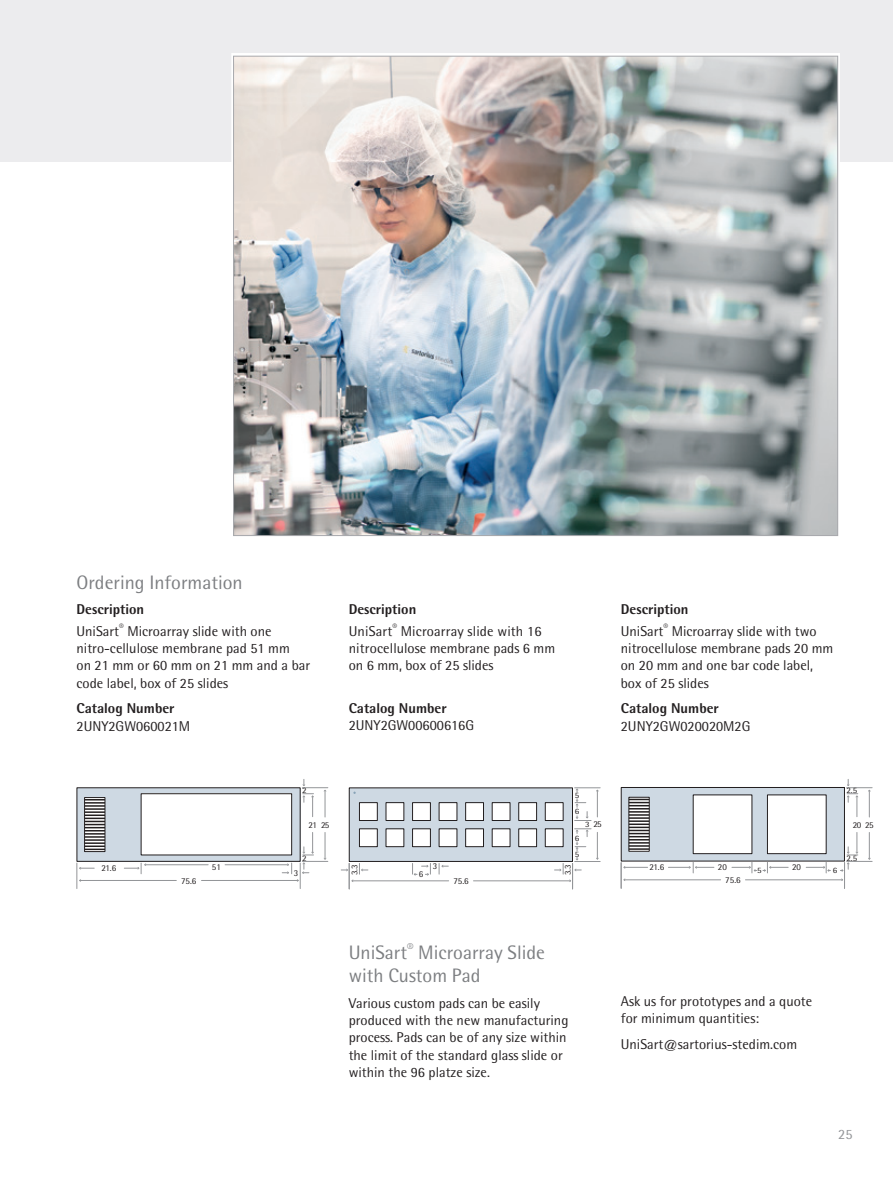
<style>
.page{position:relative;width:893px;height:1191px;background:#fff}
.page>*{position:absolute;margin:0;border:0;box-sizing:border-box;transform-origin:0 0}
.t1{font:19.5px/22.5px "Sartorius Rotis Sans 2013";color:#7c7e81}
.t2{font:14.25px/17.2px "Sartorius Rotis Sans 2013";color:#231f20}
.t3{font:800 14.25px "Sartorius Rotis Sans 2013";color:#231f20}
.t4{font:14.25px "Sartorius Rotis Sans 2013";color:#939598}
.t5{font:9px "Sartorius Rotis Sans 2013";letter-spacing:-.06em;color:#231f20}
.t6{font:8.4px "Sartorius Rotis Sans 2013";color:#231f20;scale:1.08 1}
.t7{font:8.25px "Sartorius Rotis Sans 2013";color:#231f20;scale:1.1 1}
.s1{font-weight:800}
.s2{font-size:8.25px}
</style>
<div class="page">
<div style="left:0;top:0;width:893px;height:162px;background:#ececee"></div>
<div style="left:77px;top:787px;width:223px;height:74px;background:#ced9e3"></div>
<div style="left:77px;top:787px;width:224px;height:74px;border:1px solid #231f20"></div>
<div style="left:141px;top:793px;width:151px;height:62px;background:#fff"></div>
<div style="left:141px;top:793px;width:151px;height:62px;border:1px solid #231f20"></div>
<svg style="left:86px;top:806px;width:17px;height:42px"></svg>
<div style="left:84px;top:797px;width:21px;height:55px;border:1px solid #231f20"></div>
<hr style="left:85px;top:848px;width:20px;height:2px;background:#231f20">
<hr style="left:85px;top:845px;width:20px;height:2px;background:#231f20">
<hr style="left:85px;top:842px;width:20px;height:2px;background:#231f20">
<hr style="left:85px;top:839px;width:20px;height:2px;background:#231f20">
<svg style="left:85px;top:824px;width:20px;height:13px"></svg>
<hr style="left:85px;top:820px;width:20px;height:2px;background:#231f20">
<hr style="left:85px;top:814px;width:20px;height:2px;background:#231f20">
<hr style="left:85px;top:811px;width:20px;height:2px;background:#231f20">
<hr style="left:85px;top:808px;width:20px;height:2px;background:#231f20">
<svg style="left:85px;top:799px;width:20px;height:7px"></svg>
<hr style="left:85px;top:817px;width:20px;height:2px;background:#231f20">
<hr style="left:201px;top:880px;width:97px;height:1px;background:#939598">
<hr style="left:80px;top:880px;width:96px;height:1px;background:#939598">
<svg style="left:77px;top:863px;width:17px;height:25px"></svg>
<hr style="left:145px;top:864px;width:63px;height:1px;background:#939598">
<svg style="left:124px;top:863px;width:22px;height:10px"></svg>
<hr style="left:225px;top:864px;width:63px;height:1px;background:#939598">
<svg style="left:302px;top:779px;width:26px;height:38px"></svg>
<svg style="left:282px;top:832px;width:46px;height:56px"></svg>
<div style="left:621px;top:787px;width:223px;height:74px;background:#ced9e3"></div>
<div style="left:621px;top:787px;width:224px;height:74px;border:1px solid #231f20"></div>
<div style="left:693px;top:795px;width:59px;height:58px;background:#fff"></div>
<div style="left:767px;top:795px;width:59px;height:58px;background:#fff"></div>
<div style="left:767px;top:794px;width:59px;height:60px;border:1px solid #231f20"></div>
<svg style="left:630px;top:800px;width:18px;height:48px"></svg>
<div style="left:628px;top:797px;width:22px;height:54px;border:1px solid #231f20"></div>
<hr style="left:629px;top:848px;width:20px;height:2px;background:#231f20">
<svg style="left:629px;top:833px;width:20px;height:13px"></svg>
<hr style="left:629px;top:829px;width:20px;height:2px;background:#231f20">
<hr style="left:629px;top:826px;width:20px;height:2px;background:#231f20">
<hr style="left:629px;top:823px;width:20px;height:2px;background:#231f20">
<hr style="left:629px;top:820px;width:20px;height:2px;background:#231f20">
<svg style="left:629px;top:802px;width:20px;height:13px"></svg>
<hr style="left:629px;top:798px;width:20px;height:2px;background:#231f20">
<hr style="left:629px;top:817px;width:20px;height:2px;background:#231f20">
<svg style="left:668px;top:862px;width:46px;height:11px"></svg>
<hr style="left:745px;top:879px;width:97px;height:1px;background:#939598">
<hr style="left:624px;top:879px;width:97px;height:1px;background:#939598">
<svg style="left:621px;top:862px;width:27px;height:26px"></svg>
<svg style="left:732px;top:862px;width:25px;height:11px"></svg>
<svg style="left:806px;top:862px;width:24px;height:11px"></svg>
<svg style="left:763px;top:862px;width:25px;height:11px"></svg>
<svg style="left:847px;top:779px;width:25px;height:38px"></svg>
<svg style="left:840px;top:832px;width:32px;height:56px"></svg>
<div style="left:349px;top:788px;width:223px;height:73px;background:#ced9e3"></div>
<div style="left:349px;top:787px;width:224px;height:75px;border:1px solid #231f20"></div>
<div style="left:359px;top:802px;width:18px;height:18px;background:#fff"></div>
<div style="left:359px;top:802px;width:19px;height:19px;border:1px solid #231f20"></div>
<div style="left:359px;top:828px;width:18px;height:18px;background:#fff"></div>
<div style="left:359px;top:828px;width:19px;height:19px;border:1px solid #231f20"></div>
<div style="left:386px;top:802px;width:18px;height:18px;background:#fff"></div>
<div style="left:386px;top:802px;width:18px;height:19px;border:1px solid #231f20"></div>
<div style="left:386px;top:828px;width:18px;height:18px;background:#fff"></div>
<div style="left:386px;top:828px;width:18px;height:19px;border:1px solid #231f20"></div>
<div style="left:413px;top:802px;width:17px;height:18px;background:#fff"></div>
<div style="left:412px;top:802px;width:19px;height:19px;border:1px solid #231f20"></div>
<div style="left:413px;top:828px;width:17px;height:18px;background:#fff"></div>
<div style="left:412px;top:828px;width:19px;height:19px;border:1px solid #231f20"></div>
<div style="left:439px;top:802px;width:18px;height:18px;background:#fff"></div>
<div style="left:439px;top:802px;width:18px;height:19px;border:1px solid #231f20"></div>
<div style="left:439px;top:828px;width:18px;height:18px;background:#fff"></div>
<div style="left:439px;top:828px;width:18px;height:19px;border:1px solid #231f20"></div>
<div style="left:545px;top:802px;width:18px;height:18px;background:#fff"></div>
<div style="left:545px;top:802px;width:18px;height:19px;border:1px solid #231f20"></div>
<div style="left:545px;top:828px;width:18px;height:18px;background:#fff"></div>
<div style="left:545px;top:828px;width:18px;height:19px;border:1px solid #231f20"></div>
<div style="left:519px;top:802px;width:18px;height:18px;background:#fff"></div>
<div style="left:518px;top:802px;width:19px;height:19px;border:1px solid #231f20"></div>
<div style="left:519px;top:828px;width:18px;height:18px;background:#fff"></div>
<div style="left:518px;top:828px;width:19px;height:19px;border:1px solid #231f20"></div>
<div style="left:492px;top:802px;width:18px;height:18px;background:#fff"></div>
<div style="left:492px;top:802px;width:18px;height:19px;border:1px solid #231f20"></div>
<div style="left:492px;top:828px;width:18px;height:18px;background:#fff"></div>
<div style="left:492px;top:828px;width:18px;height:19px;border:1px solid #231f20"></div>
<div style="left:466px;top:802px;width:17px;height:18px;background:#fff"></div>
<div style="left:465px;top:802px;width:19px;height:19px;border:1px solid #231f20"></div>
<div style="left:466px;top:828px;width:17px;height:18px;background:#fff"></div>
<div style="left:465px;top:828px;width:19px;height:19px;border:1px solid #231f20"></div>
<hr style="left:473px;top:880px;width:97px;height:1px;background:#939598">
<hr style="left:352px;top:880px;width:97px;height:1px;background:#939598">
<svg style="left:341px;top:863px;width:27px;height:26px"></svg>
<svg style="left:439px;top:863px;width:9px;height:11px"></svg>
<svg style="left:412px;top:863px;width:19px;height:12px"></svg>
<svg style="left:575px;top:787px;width:25px;height:34px"></svg>
<svg style="left:554px;top:828px;width:46px;height:61px"></svg>
<svg style="left:231px;top:53px;width:609px;height:483px"></svg>
<img style="left:235px;top:58px;width:601px;height:476px">
<h1 class="t1" style="left:77px;top:570px;width:168px">Ordering Information</h1>
<p class="t2" style="left:77px;top:598px;width:197px;line-height:21.5px"><span class="s1">Description<br></span>UniSart<sup>®</sup> Microarray slide with one</p>
<p class="t2" style="left:77px;top:639px;width:235px">nitro-cellulose membrane pad 51 mm<br>on 21 mm or 60 mm on 21 mm and a bar code label, box of 25 slides</p>
<p class="t3" style="left:77px;top:699px;width:100px">Catalog Number</p>
<p class="t2" style="left:77px;top:717px;width:115px">2UNY2GW060021M</p>
<p class="t2" style="left:349px;top:598px;width:194px;line-height:21.5px"><span class="s1">Description<br></span>UniSart<sup>®</sup> Microarray slide with 16</p>
<p class="t2" style="left:349px;top:639px;width:208px">nitrocellulose membrane pads 6 mm on 6 mm, box of 25 slides</p>
<p class="t3" style="left:349px;top:699px;width:100px">Catalog Number</p>
<p class="t2" style="left:349px;top:717px;width:127px">2UNY2GW00600616G</p>
<p class="t2" style="left:621px;top:598px;width:197px;line-height:21.5px"><span class="s1">Description<br></span>UniSart<sup>®</sup> Microarray slide with two</p>
<p class="t2" style="left:621px;top:639px;width:214px">nitrocellulose membrane pads 20 mm on 20 mm and one bar code label, box of 25 slides</p>
<p class="t3" style="left:621px;top:699px;width:100px">Catalog Number</p>
<p class="t2" style="left:621px;top:717px;width:131px">2UNY2GW020020M2G</p>
<p class="t5" style="left:101px;top:862px;width:16px">21.6</p>
<p class="t5" style="left:181px;top:875px;width:17px">75.6</p>
<p class="t5" style="left:212px;top:861px;width:11px">51</p>
<p class="t7" style="left:302px;top:785px;width:6px">2</p>
<p class="t7" style="left:575px;top:790px;width:6px">5</p>
<p class="t7" style="left:846px;top:785px;width:11px">2.5</p>
<p class="t7" style="left:575px;top:806px;width:6px">6</p>
<p class="t5" style="left:309px;top:819px;width:22px">21 25</p>
<p class="t5" style="left:585px;top:819px;width:18px"><span class="s2">3</span> 25</p>
<p class="t5" style="left:853px;top:819px;width:22px">20 25</p>
<p class="t7" style="left:575px;top:833px;width:6px">6</p>
<p class="t6" style="left:302px;top:853px;width:6px">2</p>
<p class="t5" style="left:294px;top:867px;width:6px">3</p>
<p class="t7" style="left:575px;top:849px;width:6px">5</p>
<p class="t5" style="left:433px;top:860px;width:6px">3</p>
<p class="t5" style="left:349px;top:875px;width:12px;rotate:-90deg">3.3</p>
<p class="t5" style="left:562px;top:875px;width:12px;rotate:-90deg">3.3</p>
<p class="t5" style="left:453px;top:876px;width:17px">75.6</p>
<p class="t5" style="left:419px;top:868px;width:6px">6</p>
<p class="t5" style="left:649px;top:861px;width:16px">21.6</p>
<p class="t5" style="left:718px;top:861px;width:11px">20</p>
<p class="t5" style="left:792px;top:861px;width:11px">20</p>
<p class="t5" style="left:725px;top:875px;width:17px">75.6</p>
<p class="t7" style="left:757px;top:865px;width:6px">5</p>
<p class="t7" style="left:833px;top:865px;width:6px">6</p>
<p class="t6" style="left:846px;top:853px;width:12px">2.5</p>
<h1 class="t1" style="left:349px;top:941px;width:198px">UniSart<sup>®</sup> Microarray Slide with Custom Pad</h1>
<p class="t2" style="left:349px;top:994px;width:221px">Various custom pads can be easily produced with the new manufacturing process. Pads can be of any size within the limit of the standard glass slide or within the 96 platze size.</p>
<p class="t2" style="left:621px;top:992px;width:193px">Ask us for prototypes and a quote for minimum quantities:</p>
<p class="t2" style="left:621px;top:1035px;width:178px">UniSart@sartorius-stedim.com</p>
<p class="t4" style="left:838px;top:1126px;width:16px">25</p>
</div>
